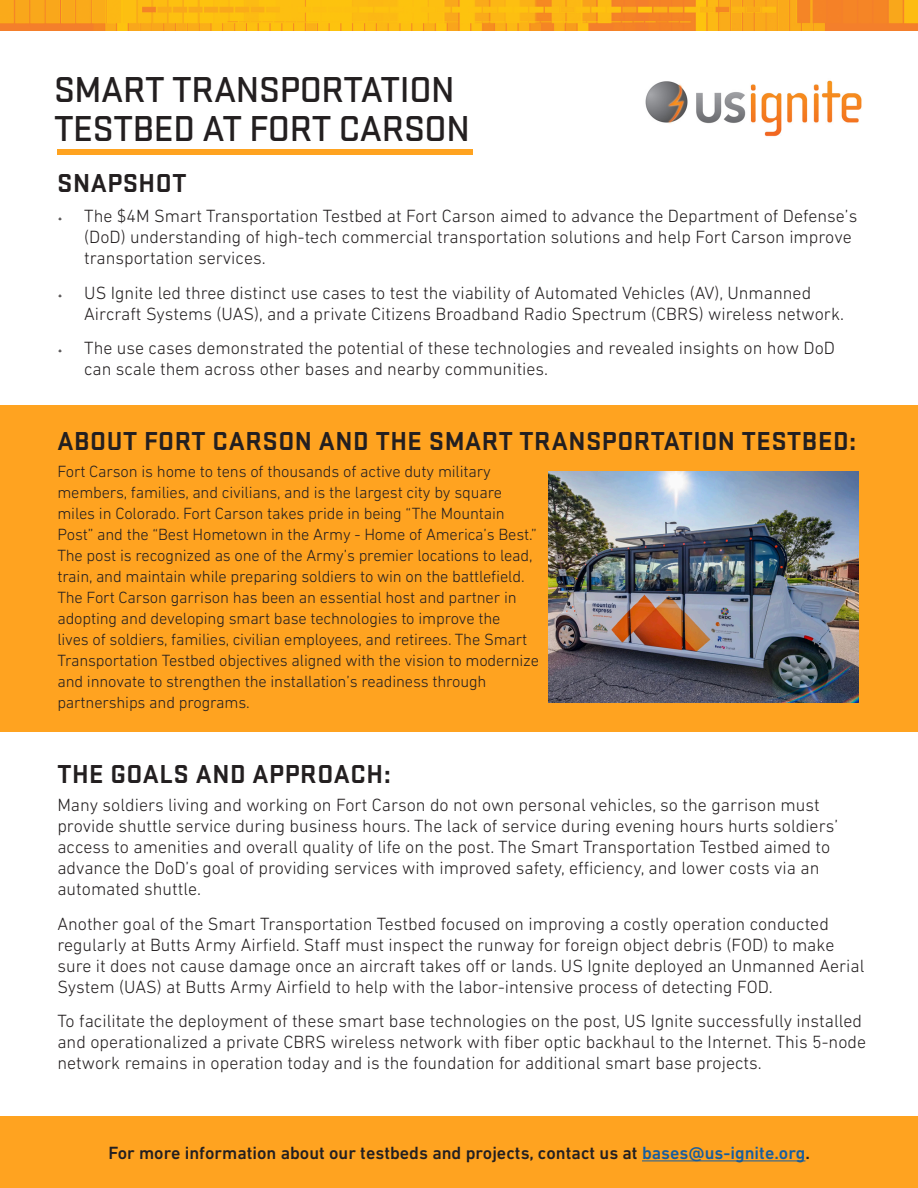
<style>
.page{position:relative;width:918px;height:1188px;background:#fff}
.page>*{position:absolute;margin:0;border:0;box-sizing:border-box;transform-origin:0 0}
.t1{font:500 37.5px/39px "Stratum 2";letter-spacing:-.01em;color:#231f20}
.Header1{font:700 27px "Stratum 2";letter-spacing:.02em;color:#231f20}
.Bullet_List-3rd_Tier{font:300 18px/21px "DIN Next LT Pro";color:#231f20}
.t2{font:500 18px "DIN Next LT Pro";color:#231f20}
.Bullet_List-3rd_Tier-2{font:300 16.5px/21px "DIN Next LT Pro";letter-spacing:-.01em;color:#231f20}
.s1{font-family:"Arial";font-weight:400}
.s2{color:#175d9e}
</style>
<div class="page">
<img style="left:0;top:0;width:918px;height:30px">
<div style="left:0;top:1117px;width:918px;height:71px;background:#ffa320"></div>
<hr style="left:642px;top:1160px;width:163px;height:1px;background:#175d9e">
<div style="left:0;top:405px;width:918px;height:327px;background:#ffa320"></div>
<img style="left:645px;top:80px;width:217px;height:57px">
<img style="left:549px;top:471px;width:310px;height:231px">
<div style="left:57px;top:149px;width:415px;height:5px;background:#ffa320"></div>
<p class="t1" style="left:54px;top:69px;width:417px">SMART TRANSPORTATION<br>TESTBED AT FORT CARSON</p>
<p class="Header1" style="left:57px;top:165px;width:131px">SNAPSHOT</p>
<p class="Bullet_List-3rd_Tier" style="left:84px;top:205px;width:775px;text-indent:-27px"><span class="s1">˖</span> The $4M Smart Transportation Testbed at Fort Carson aimed to advance the Department of Defense’s (DoD) understanding of high-tech commercial transportation solutions and help Fort Carson improve transportation services.</p>
<p class="Bullet_List-3rd_Tier" style="left:84px;top:282px;width:761px;text-indent:-27px"><span class="s1">˖</span> US Ignite led three distinct use cases to test the viability of Automated Vehicles (AV), Unmanned<br>Aircraft Systems (UAS), and a private Citizens Broadband Radio Spectrum (CBRS) wireless network.</p>
<p class="Bullet_List-3rd_Tier" style="left:84px;top:337px;width:752px;text-indent:-27px"><span class="s1">˖</span> The use cases demonstrated the potential of these technologies and revealed insights on how DoD can scale them across other bases and nearby communities.</p>
<p class="Header1" style="left:57px;top:422px;width:801px">ABOUT FORT CARSON AND THE SMART TRANSPORTATION TESTBED:</p>
<p class="Bullet_List-3rd_Tier-2" style="left:57px;top:461px;width:483px">Fort Carson is home to tens of thousands of active duty military members, families, and civilians, and is the largest city by square miles in Colorado. Fort Carson takes pride in being “The Mountain Post” and the “Best Hometown in the Army - Home of America’s Best.” The post is recognized as one of the Army’s premier locations to lead, train, and maintain while preparing soldiers to win on the battlefield.<br>The Fort Carson garrison has been an essential host and partner in adopting and developing smart base technologies to improve the<br>lives of soldiers, families, civilian employees, and retirees. The Smart Transportation Testbed objectives aligned with the vision to modernize and innovate to strengthen the installation’s readiness through partnerships and programs.</p>
<p class="Header1" style="left:57px;top:755px;width:335px">THE GOALS AND APPROACH:</p>
<p class="Bullet_List-3rd_Tier" style="left:57px;top:794px;width:782px">Many soldiers living and working on Fort Carson do not own personal vehicles, so the garrison must provide shuttle service during business hours. The lack of service during evening hours hurts soldiers’ access to amenities and overall quality of life on the post. The Smart Transportation Testbed aimed to advance the DoD’s goal of providing services with improved safety, efficiency, and lower costs via an automated shuttle.</p>
<p class="Bullet_List-3rd_Tier" style="left:57px;top:913px;width:809px">Another goal of the Smart Transportation Testbed focused on improving a costly operation conducted regularly at Butts Army Airfield. Staff must inspect the runway for foreign object debris (FOD) to make sure it does not cause damage once an aircraft takes off or lands. US Ignite deployed an Unmanned Aerial System (UAS) at Butts Army Airfield to help with the labor-intensive process of detecting FOD.</p>
<p class="Bullet_List-3rd_Tier" style="left:57px;top:1010px;width:810px">To facilitate the deployment of these smart base technologies on the post, US Ignite successfully installed and operationalized a private CBRS wireless network with fiber optic backhaul to the Internet. This 5-node network remains in operation today and is the foundation for additional smart base projects.</p>
<p class="t2" style="left:108px;top:1143px;width:703px">For more information about our testbeds and projects, contact us at <span class="s2">bases@us-ignite.org</span>.</p>
</div>
